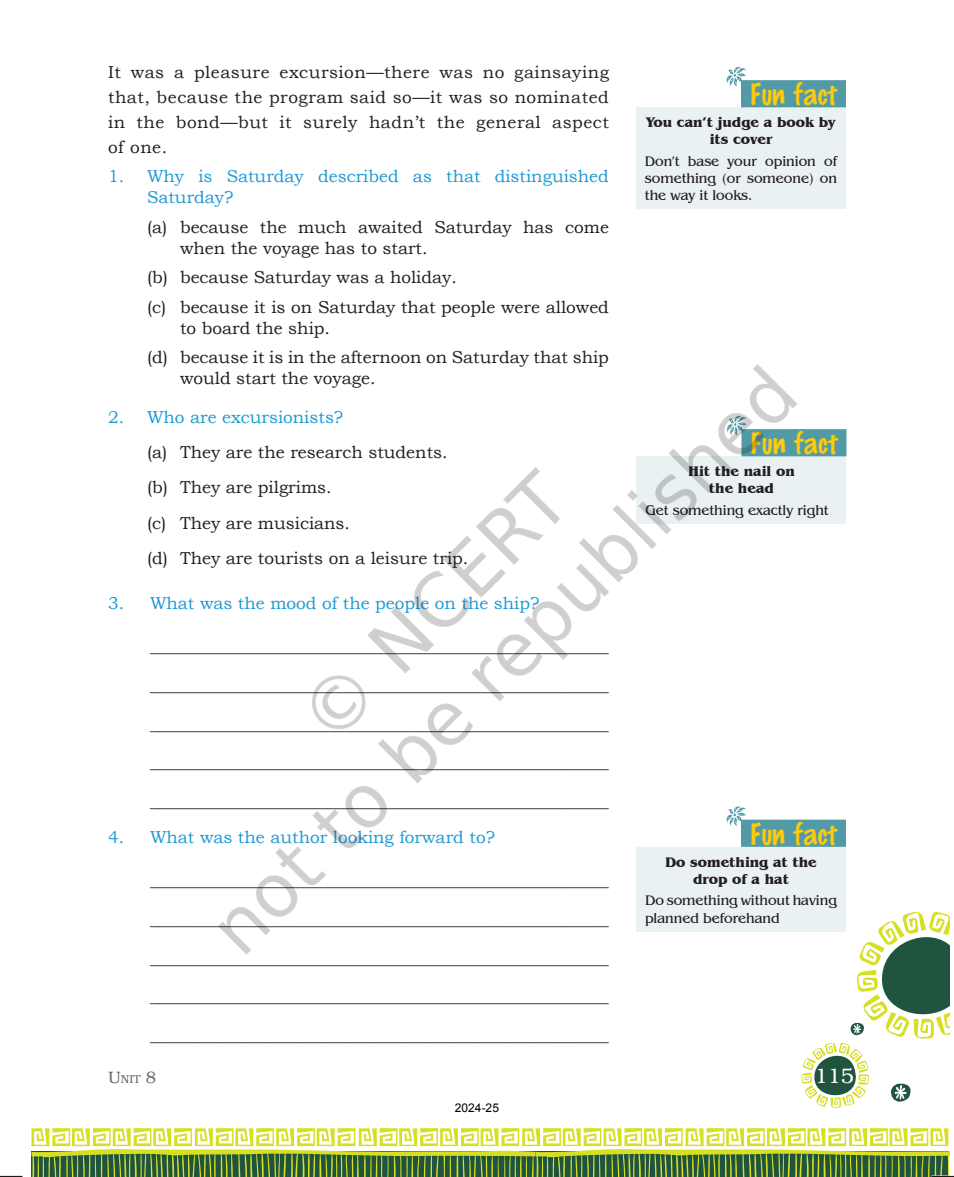
<style>
.page{position:relative;width:954px;height:1177px;background:#fff}
.page>*{position:absolute;margin:0;border:0;box-sizing:border-box;transform-origin:0 0}
.t1{font:30px "Marking Pen";color:#feca0a}
.t2{font:21px "Bookman";color:#fff}
.t3{font:17.25px/24.8px "Bookman Old Style";color:#231f20}
.t4{font:17.25px/20.7px "Bookman Old Style";color:#1d99d6}
.t5{font:14.25px/17.1px "Benguiat IT Cby BT";color:#231f20;text-align:justify}
.t6{font:700 14.25px/17.1px "Benguiat IT Cby BT";color:#231f20;text-align:center}
.t7{font:12px "Arial";color:#000}
.t8{font:300 11.55px "Bookman";color:#636366}
.s1{font-size:16.5px}
</style>
<div class="page">
<svg style="left:934px;top:911px;width:15px;height:124px"></svg>
<svg style="left:0;top:1175px;width:20px;height:1px"></svg>
<svg style="left:31px;top:1128px;width:923px;height:49px"></svg>
<img style="left:20px;top:67px;width:914px;height:1109px">
<img style="left:116px;top:289px;width:699px;height:699px">
<p class="t3" style="left:108px;top:60px;width:503px;text-align:justify">It was a pleasure excursion—there was no gainsaying that, because the program said so—it was so nominated in the bond—but it surely hadn’t the general aspect of one.</p>
<p class="t4" style="left:147px;top:166px;width:463px;text-indent:-39px">1. Why is Saturday described as that distinguished<br>Saturday?</p>
<p class="t3" style="left:180px;top:217px;width:430px;line-height:20.7px;text-indent:-33px">(a) because the much awaited Saturday has come when the voyage has to start.</p>
<p class="t3" style="left:147px;top:263px;width:464px;line-height:29.7px">(b) because Saturday was a holiday.<br>(c) because it is on Saturday that people were allowed</p>
<p class="t3" style="left:147px;top:313px;width:464px;line-height:29.7px;text-indent:33px">to board the ship.<br>(d) because it is in the afternoon on Saturday that ship</p>
<p class="t3" style="left:180px;top:366px;width:197px">would start the voyage.</p>
<p class="t4" style="left:108px;top:407px;width:237px">2. Who are excursionists?</p>
<p class="t3" style="left:147px;top:434px;width:323px;line-height:35.2px">(a) They are the research students. (b) They are pilgrims.<br>(c) They are musicians.<br>(d) They are tourists on a leisure trip.</p>
<p class="t4" style="left:108px;top:592px;width:433px">3. What was the mood of the people on the ship?</p>
<p class="t3" style="left:150px;top:634px;width:460px">_____________________________________________________</p>
<p class="t3" style="left:150px;top:672px;width:460px">_____________________________________________________</p>
<p class="t3" style="left:150px;top:711px;width:460px">_____________________________________________________</p>
<p class="t3" style="left:150px;top:750px;width:460px">_____________________________________________________</p>
<p class="t3" style="left:150px;top:788px;width:460px">_____________________________________________________</p>
<p class="t4" style="left:108px;top:826px;width:389px">4. What was the author looking forward to?</p>
<p class="t3" style="left:150px;top:868px;width:460px">_____________________________________________________</p>
<p class="t3" style="left:150px;top:906px;width:460px">_____________________________________________________</p>
<p class="t3" style="left:150px;top:945px;width:460px">_____________________________________________________</p>
<p class="t3" style="left:150px;top:984px;width:460px">_____________________________________________________</p>
<p class="t3" style="left:150px;top:1022px;width:460px">_____________________________________________________</p>
<h1 class="t1" style="left:750px;top:78px;width:89px">Fun fact</h1>
<p class="t6" style="left:647px;top:114px;width:190px">You can’t judge a book by its cover</p>
<p class="t5" style="left:645px;top:152px;width:194px">Don’t base your opinion of something (or someone) on the way it looks.</p>
<h1 class="t1" style="left:751px;top:427px;width:89px">Fun fact</h1>
<p class="t6" style="left:688px;top:462px;width:108px">Hit the nail on the head</p>
<p class="t5" style="left:645px;top:501px;width:185px">Get something exactly right</p>
<h1 class="t1" style="left:750px;top:817px;width:89px">Fun fact</h1>
<p class="t6" style="left:665px;top:853px;width:153px">Do something at the drop of a hat</p>
<p class="t5" style="left:645px;top:891px;width:194px">Do something without having planned beforehand</p>
<p class="t8" style="left:108px;top:1072px;width:50px"><span class="s1">U</span>nit <span class="s1">8</span></p>
<p class="t2" style="left:815px;top:1063px;width:41px">115</p>
<p class="t7" style="left:455px;top:1099px;width:46px">2024-25</p>
</div>
